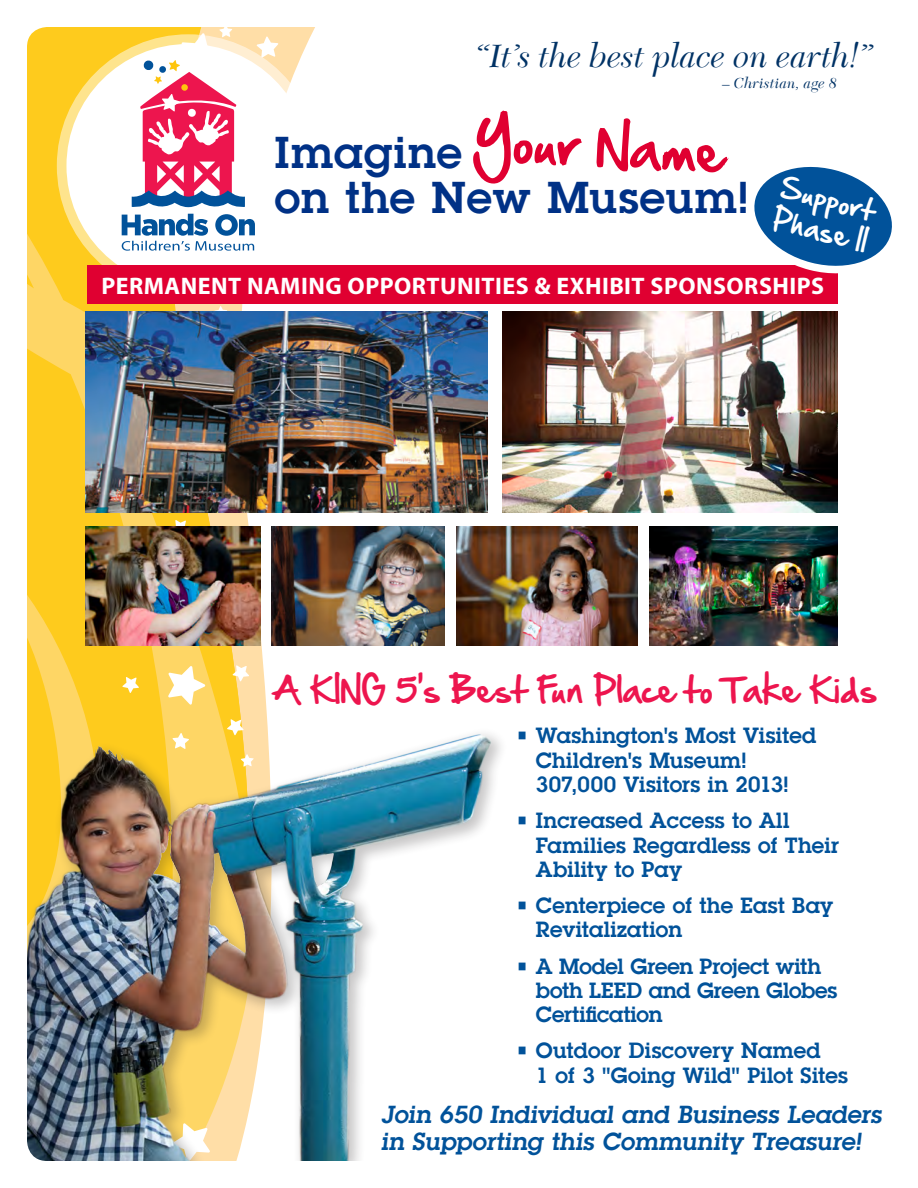
<style>
.page{position:relative;width:918px;height:1188px;background:#fff}
.page>*{position:absolute;margin:0;border:0;box-sizing:border-box;transform-origin:0 0}
.t1{font:49.95px "Hand Of Sean";color:#e00031}
.t2{font:600 43.35px "Lubalin Graph LT";letter-spacing:.025em;color:#003186}
.t3{font:33.75px "New Caledonia Italic Os F";color:#003265}
.t4{font:30.75px "Hand Of Sean";color:#ed154e}
.t5{font:25.5px "Hand Of Sean";color:#fff}
.t6{font:600 24px/27px "Lubalin Graph LT";color:#01529a}
.t7{font:700 24px "Myriad Pro";letter-spacing:.02em;color:#fff}
.t8{font:600 21.45px/24.3px "Lubalin Graph LT";letter-spacing:.005em;color:#01529a}
.t9{font:600 21.45px "Lubalin Graph LT";letter-spacing:-.015em;color:#01529a}
.t10{font:15.15px "New Caledonia Italic Os F";letter-spacing:.02em;color:#003265}
</style>
<div class="page">
<img style="left:27px;top:27px;width:811px;height:1134px">
<svg style="left:736px;top:147px;width:156px;height:129px"></svg>
<svg style="left:122px;top:27px;width:156px;height:291px"></svg>
<p class="t3" style="left:475px;top:37px;width:400px">“It’s the best place on earth!”</p>
<p class="t10" style="left:722px;top:75px;width:116px">_ Christian, age 8</p>
<p class="t1" style="left:475px;top:94px;width:254px;rotate:3deg">Your Name</p>
<p class="t2" style="left:275px;top:169px;width:474px">on the New Museum!</p>
<p class="t5" style="left:787px;top:165px;width:98px;rotate:14deg">Support</p>
<p class="t2" style="left:275px;top:124px;width:188px">Imagine</p>
<p class="t5" style="left:778px;top:196px;width:99px;rotate:14deg">Phase II</p>
<p class="t7" style="left:101px;top:271px;width:724px">PERMANENT NAMING OPPORTUNITIES &amp; EXHIBIT SPONSORSHIPS</p>
<p class="t4" style="left:271px;top:663px;width:608px">A KING 5's Best Fun Place to Take Kids</p>
<p class="t8" style="left:536px;top:723px;width:282px;text-indent:-20px">• Washington's Most Visited<br>Children's Museum!<br>307,000 Visitors in 2013!</p>
<p class="t8" style="left:516px;top:808px;width:275px">• Increased Access to All</p>
<p class="t8" style="left:536px;top:832px;width:305px">Families Regardless of Their</p>
<p class="t8" style="left:536px;top:857px;width:147px">Ability to Pay</p>
<p class="t8" style="left:516px;top:893px;width:319px">• Centerpiece of the East Bay</p>
<p class="t8" style="left:536px;top:917px;width:148px">Revitalization</p>
<p class="t9" style="left:516px;top:952px;width:307px">• A Model Green Project with</p>
<p class="t8" style="left:536px;top:978px;width:303px">both LEED and Green Globes</p>
<p class="t8" style="left:536px;top:1002px;width:128px">Certification</p>
<p class="t8" style="left:516px;top:1038px;width:306px">• Outdoor Discovery Named</p>
<p class="t8" style="left:536px;top:1063px;width:314px">1 of 3 "Going Wild" Pilot Sites</p>
<p class="t6" style="left:381px;top:1100px;width:506px">Join 650 Individual and Business Leaders in Supporting this Community Treasure!</p>
</div>
